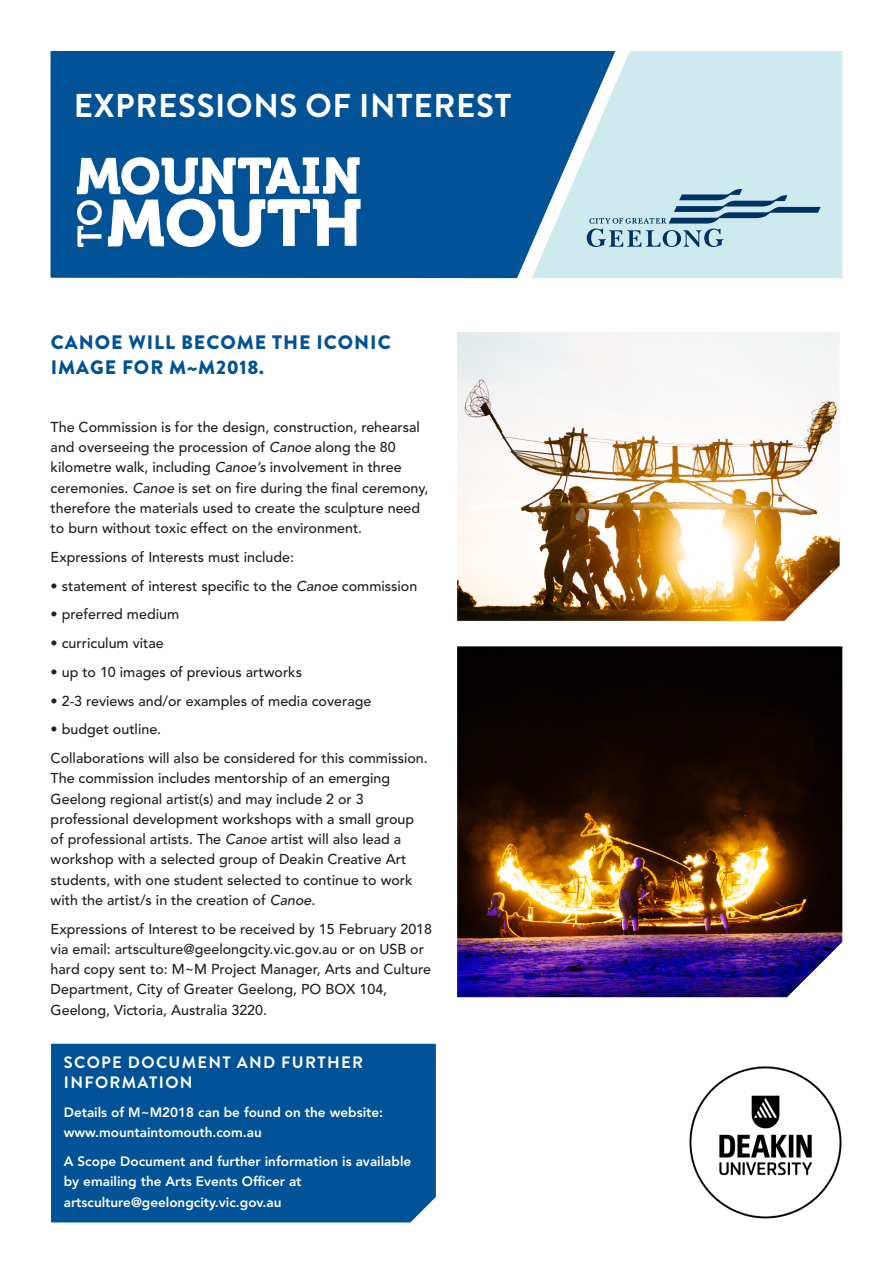
<style>
.page{position:relative;width:893px;height:1263px;background:#fff}
.page>*{position:absolute;margin:0;border:0;box-sizing:border-box;transform-origin:0 0}
.A4_-_A_Head{font:700 33px "Brandon Grotesque";letter-spacing:.02em;color:#fff}
.A4_-_B_Head{font:900 19.5px/25.5px "Brandon Grotesque";letter-spacing:.05em;color:#015296}
.A4_-_C_Head{font:700 16.5px/20.2px "Brandon Grotesque";letter-spacing:.08em;color:#fff}
.A4_-_Body_copy{font:500 14.25px/20.2px "Avenir LT Std";color:#231f20}
.A4_-_Body_copy-2{font:800 13.5px/20.2px "Avenir LT Std";color:#fff}
.s1{font-style:italic}
</style>
<div class="page">
<img style="left:457px;top:332px;width:383px;height:289px">
<img style="left:457px;top:646px;width:385px;height:351px">
<div style="left:51px;top:51px;width:481px;height:227px;background:#015296"></div>
<svg style="left:532px;top:51px;width:310px;height:227px;background:#b4d5e2"></svg>
<svg style="left:587px;top:189px;width:234px;height:58px;background:#a6c5d2"></svg>
<svg style="left:77px;top:157px;width:284px;height:90px"></svg>
<img style="left:689px;top:1066px;width:153px;height:153px">
<div style="left:51px;top:1044px;width:385px;height:178px;background:#015296"></div>
<p class="A4_-_A_Head" style="left:74px;top:83px;width:439px">EXPRESSIONS OF INTEREST</p>
<p class="A4_-_B_Head" style="left:51px;top:330px;width:342px">CANOE WILL BECOME THE ICONIC<br>IMAGE FOR M~M2018.</p>
<p class="A4_-_Body_copy" style="left:51px;top:417px;width:379px">The Commission is for the design, construction, rehearsal and overseeing the procession of <span class="s1">Canoe</span> along the 80 kilometre walk, including <span class="s1">Canoe’s</span> involvement in three ceremonies. <span class="s1">Canoe</span> is set on fire during the final ceremony, therefore the materials used to create the sculpture need to burn without toxic effect on the environment.</p>
<p class="A4_-_Body_copy" style="left:51px;top:547px;width:245px">Expressions of Interests must include:</p>
<p class="A4_-_Body_copy" style="left:51px;top:576px;width:368px">• statement of interest specific to the <span class="s1">Canoe</span> commission</p>
<p class="A4_-_Body_copy" style="left:51px;top:605px;width:130px">• preferred medium</p>
<p class="A4_-_Body_copy" style="left:51px;top:633px;width:115px">• curriculum vitae</p>
<p class="A4_-_Body_copy" style="left:51px;top:662px;width:253px">• up to 10 images of previous artworks</p>
<p class="A4_-_Body_copy" style="left:51px;top:691px;width:322px">• 2-3 reviews and/or examples of media coverage</p>
<p class="A4_-_Body_copy" style="left:51px;top:720px;width:112px">• budget outline.</p>
<p class="A4_-_Body_copy" style="left:51px;top:748px;width:379px">Collaborations will also be considered for this commission.<br>The commission includes mentorship of an emerging Geelong regional artist(s) and may include 2 or 3 professional development workshops with a small group of professional artists. The <span class="s1">Canoe</span> artist will also lead a workshop with a selected group of Deakin Creative Art students, with one student selected to continue to work with the artist/s in the creation of <span class="s1">Canoe</span>.</p>
<p class="A4_-_Body_copy" style="left:51px;top:919px;width:383px">Expressions of Interest to be received by 15 February 2018 via email: artsculture@geelongcity.vic.gov.au or on USB or hard copy sent to: M~M Project Manager, Arts and Culture Department, City of Greater Geelong, PO BOX 104, Geelong, Victoria, Australia 3220.</p>
<p class="A4_-_C_Head" style="left:64px;top:1052px;width:301px">SCOPE DOCUMENT AND FURTHER<br>INFORMATION</p>
<p class="A4_-_Body_copy-2" style="left:64px;top:1102px;width:321px">Details of M~M2018 can be found on the website: www.mountaintomouth.com.au</p>
<p class="A4_-_Body_copy-2" style="left:64px;top:1151px;width:349px">A Scope Document and further information is available by emailing the Arts Events Officer at artsculture@geelongcity.vic.gov.au</p>
</div>
